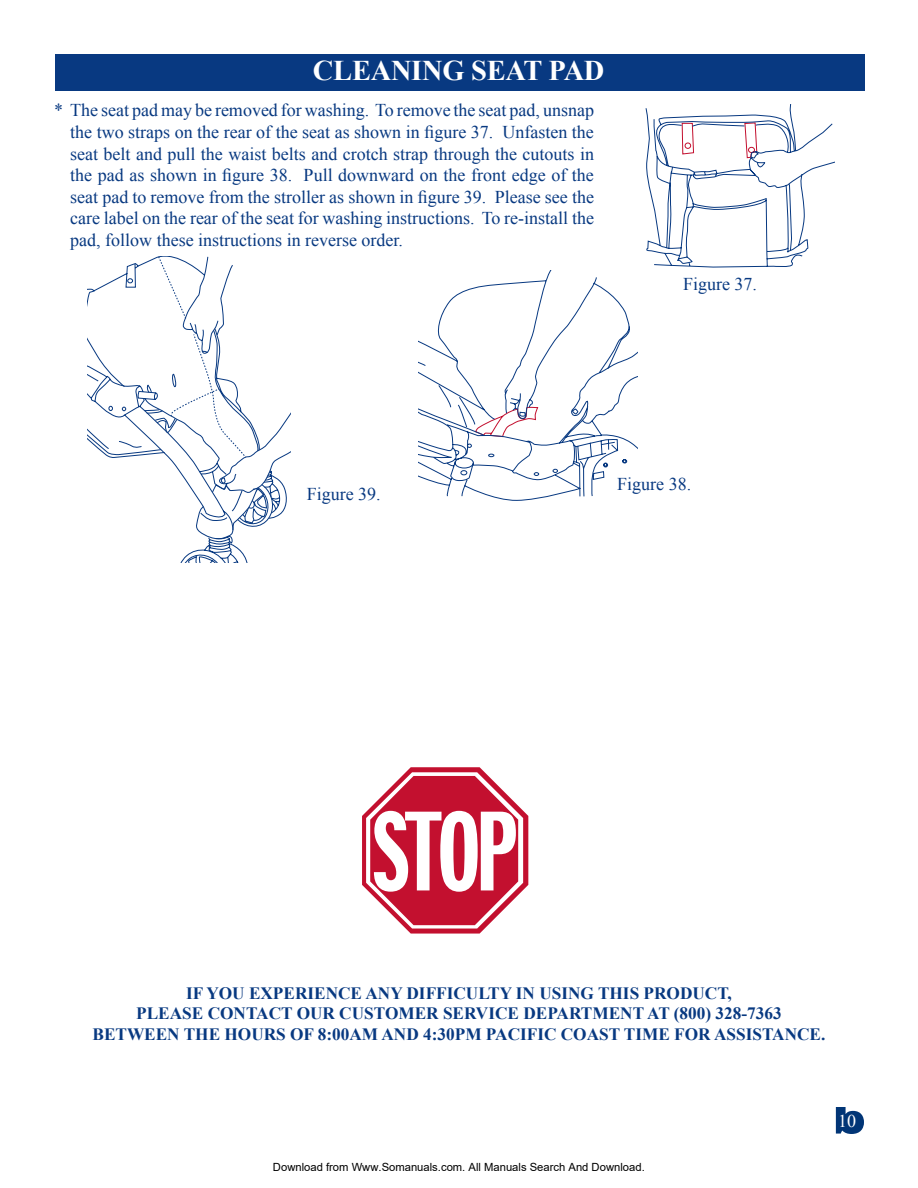
<style>
.page{position:relative;width:918px;height:1188px;background:#fff}
.page>*{position:absolute;margin:0;border:0;box-sizing:border-box;transform-origin:0 0}
.t1{font:95.55px "Techno";color:#fff;scale:.8 1}
.t2{font:700 28.5px "Times New Roman";letter-spacing:-.01em;color:#fff}
.t3{font:18px/21.6px "Times New Roman";color:#083981;text-align:justify}
.t4{font:18px "Times New Roman";color:#fff}
.t5{font:700 17.25px/20.7px "Times New Roman";color:#083981;text-align:center}
.t6{font:11.25px "Arial";color:#000}
</style>
<div class="page">
<div style="left:55px;top:54px;width:810px;height:37px;background:#083981"></div>
<svg style="left:362px;top:767px;width:166px;height:167px"></svg>
<svg style="left:418px;top:270px;width:220px;height:231px"></svg>
<svg style="left:645px;top:105px;width:189px;height:163px"></svg>
<svg style="left:88px;top:256px;width:160px;height:307px"></svg>
<svg style="left:88px;top:328px;width:202px;height:213px"></svg>
<svg style="left:836px;top:1107px;width:28px;height:27px"></svg>
<h2 class="t2" style="left:313px;top:54px;width:293px">CLEANING SEAT PAD</h2>
<p class="t3" style="left:70px;top:99px;width:525px;text-indent:-16px">* The seat pad may be removed for washing. To remove the seat pad, unsnap the two straps on the rear of the seat as shown in figure 37. Unfasten the seat belt and pull the waist belts and crotch strap through the cutouts in the pad as shown in figure 38. Pull downward on the front edge of the seat pad to remove from the stroller as shown in figure 39. Please see the care label on the rear of the seat for washing instructions. To re-install the pad, follow these instructions in reverse order.</p>
<p class="t3" style="left:683px;top:273px;width:75px">Figure 37.</p>
<p class="t3" style="left:307px;top:483px;width:75px">Figure 39.</p>
<p class="t3" style="left:617px;top:473px;width:75px">Figure 38.</p>
<h1 class="t1" style="left:373px;top:787px;width:183px">STOP</h1>
<p class="t5" style="left:93px;top:982px;width:734px">IF YOU EXPERIENCE ANY DIFFICULTY IN USING THIS PRODUCT,<br>PLEASE CONTACT OUR CUSTOMER SERVICE DEPARTMENT AT (800) 328-7363<br>BETWEEN THE HOURS OF 8:00AM AND 4:30PM PACIFIC COAST TIME FOR ASSISTANCE.</p>
<p class="t6" style="left:273px;top:1160px;width:373px">Download from Www.Somanuals.com. All Manuals Search And Download.</p>
<p class="t4" style="left:838px;top:1111px;width:19px">10</p>
</div>
